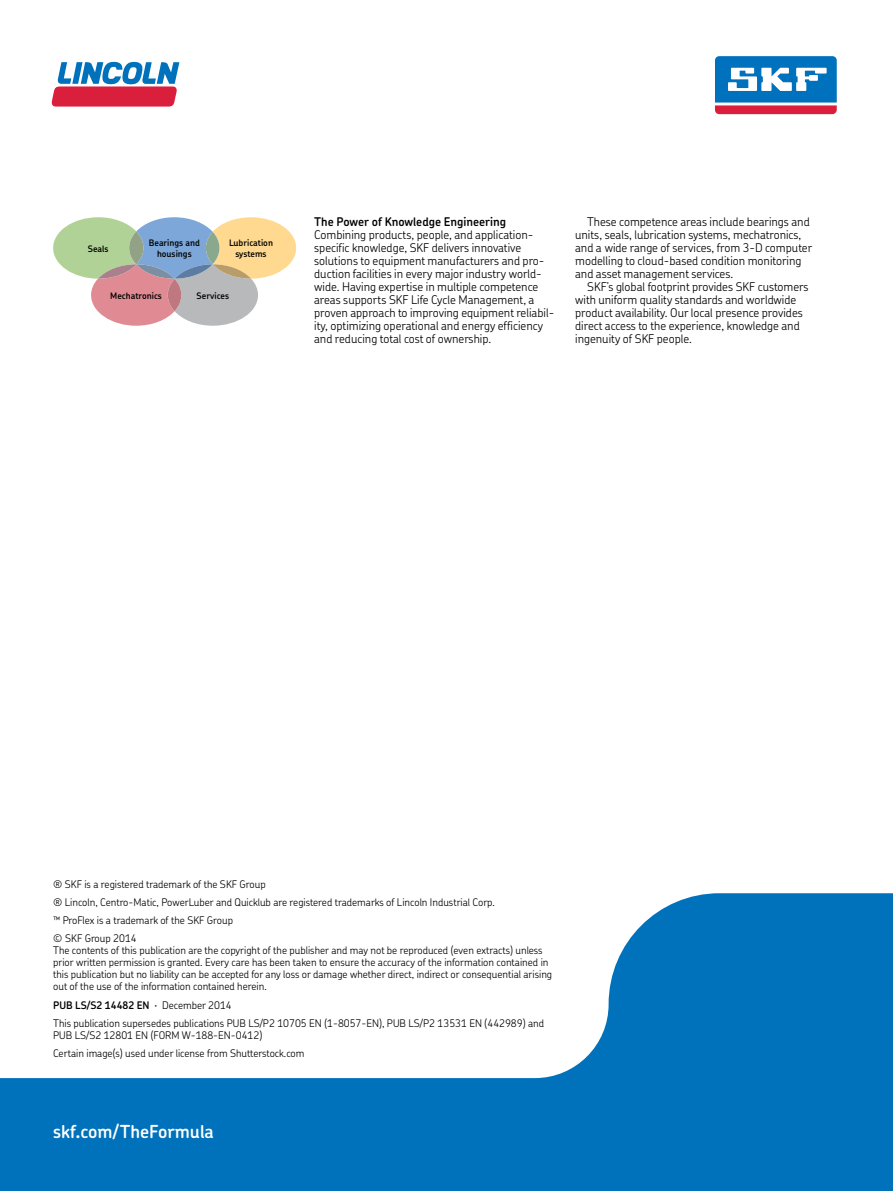
<style>
.page{position:relative;width:893px;height:1191px;background:#fff}
.page>*{position:absolute;margin:0;border:0;box-sizing:border-box;transform-origin:0 0}
.t1{font:600 18px "SKF Chevin";color:#fff}
.t2{font:300 12px/13px "SKF Chevin OT";color:#000}
.t3{font:600 12px "SKF Chevin OT";color:#000}
.t4{font:300 10.5px/18px "SKF Chevin";color:#000}
.t5{font:600 9px/10.5px "SKF Chevin OT";color:#000;text-align:center}
.s1{font-weight:600}
</style>
<div class="page">
<svg style="left:53px;top:217px;width:243px;height:109px"></svg>
<svg style="left:0;top:893px;width:893px;height:298px;fill:#0072bc"></svg>
<div style="left:712px;top:53px;width:128px;height:64px;background:linear-gradient(to right,#fff,#fff);border-radius:7px"></div>
<svg style="left:715px;top:56px;width:122px;height:58px"></svg>
<svg style="left:51px;top:61px;width:128px;height:46px"></svg>
<p class="t5" style="left:88px;top:244px;width:22px">Seals</p>
<p class="t5" style="left:149px;top:239px;width:52px">Bearings and housings</p>
<p class="t5" style="left:229px;top:239px;width:46px">Lubrication systems</p>
<p class="t5" style="left:110px;top:291px;width:53px">Mechatronics</p>
<p class="t5" style="left:197px;top:291px;width:34px">Services</p>
<p class="t3" style="left:314px;top:217px;width:194px">The Power of Knowledge Engineering</p>
<p class="t2" style="left:314px;top:229px;width:242px">Combining products, people, and application&shy;specific knowledge, SKF delivers innovative solutions to equipment manufacturers and pro&shy;duction facilities in every major industry world&shy;wide. Having expert ise in multiple competence areas supports SKF Life Cycle Management, a proven approach to improv ing equipment reliabil&shy;ity, optimizing operational and energy efficiency and reducing total cost of ownership.</p>
<p class="t2" style="left:575px;top:216px;width:238px;text-indent:12px">These competence areas include bearings and units, seals, lubrication systems, mecha tronics, and a wide range of services, from 3-D computer modelling to cloud-based condition monitoring and asset management services.</p>
<p class="t2" style="left:575px;top:281px;width:235px;text-indent:12px">SKF’s global footprint provides SKF customers with uniform quality standards and worldwide product availability. Our local presence provides direct access to the experience, knowledge and ingenuity of SKF people.</p>
<p class="t4" style="left:53px;top:876px;width:443px">® SKF is a registered trademark of the SKF Group<br>® Lincoln, Centro-Matic, PowerLuber and Quicklub are registered trademarks of Lincoln Industrial Corp. ™ ProFlex is a trademark of the SKF Group<br>© SKF Group 2014</p>
<p class="t4" style="left:53px;top:945px;width:501px;line-height:12px">The contents of this publication are the copyright of the publisher and may not be reproduced (even extracts) unless prior written permission is granted. Every care has been taken to ensure the accuracy of the information contained in this publication but no liability can be accepted for any loss or damage whether direct, indirect or consequential arising out of the use of the information contained herein.</p>
<p class="t4" style="left:53px;top:996px;width:492px"><span class="s1">PUB LS/S2 14482 EN</span> · December 2014<br>This publication supersedes publications PUB LS/P2 10705 EN (1-8057-EN), PUB LS/P2 13531 EN (442989) and</p>
<p class="t4" style="left:53px;top:1026px;width:253px">PUB LS/S2 12801 EN (FORM W-188-EN-0412)<br>Certain image(s) used under license from Shutterstock.com</p>
<h1 class="t1" style="left:53px;top:1123px;width:162px">skf.com/TheFormula</h1>
</div>
